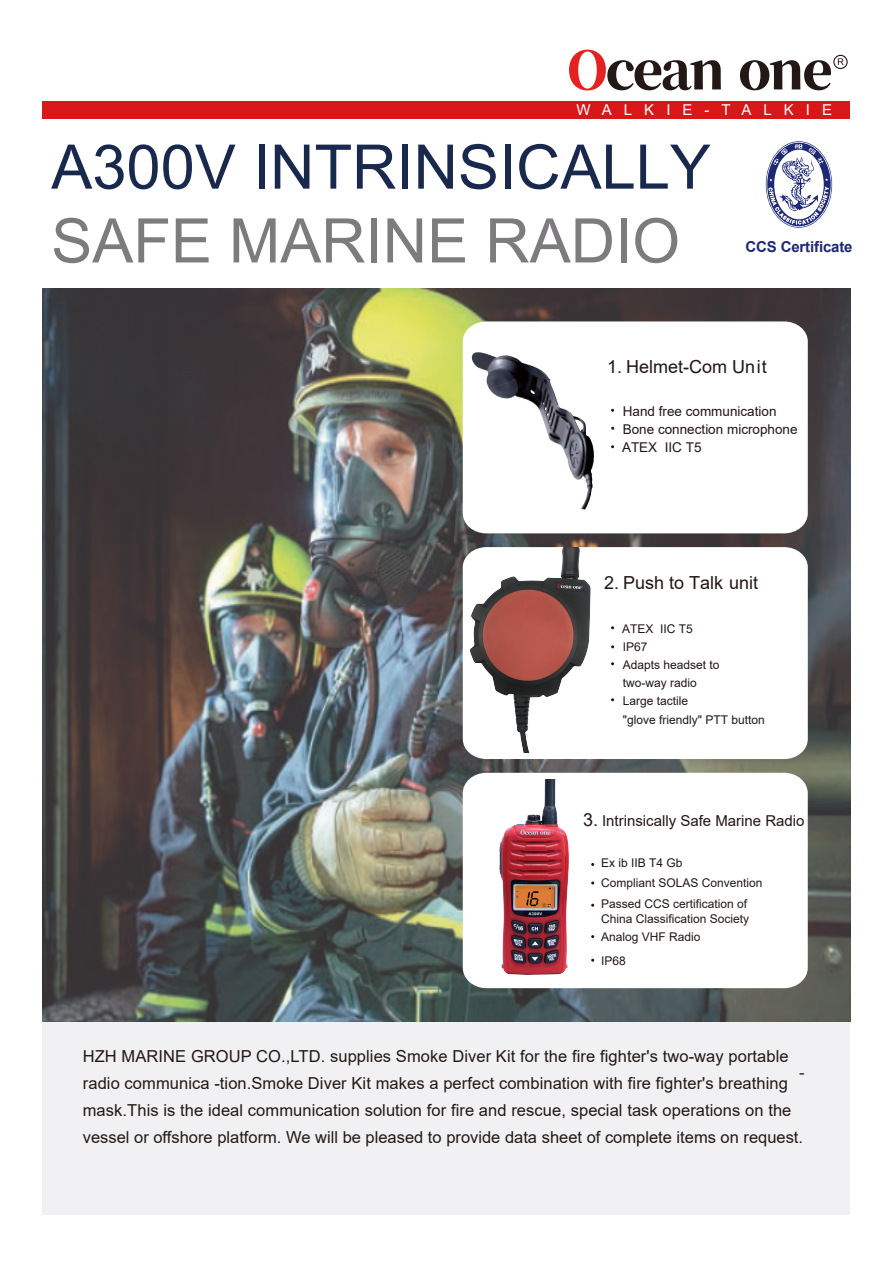
<style>
.page{position:relative;width:893px;height:1263px;background:#fff}
.page>*{position:absolute;margin:0;border:0;box-sizing:border-box;transform-origin:0 0}
.t1{font:61.5px "Arial";color:#19284d}
.t2{font:61.5px "Arial";color:#7d7b7d}
.t3{font:18px "Arial";color:#221614}
.t4{font:16.5px/27px "Arial";letter-spacing:.005em;color:#231815}
.t5{font:16.5px "Arial";color:#3d3939}
.t6{font:15px "Arial";color:#221614}
.t7{font:700 15px "Arial";letter-spacing:-.01em;color:#1d2975}
.t8{font:15px "Arial";letter-spacing:.8em;color:#fff}
.t9{font:13.5px/18px "Arial";color:#221614}
.t10{font:12px/14.4px "Arial";color:#231815}
.t11{font:12px/18.1px "Arial";color:#221614}
.s1{font-size:18px}
</style>
<div class="page">
<div style="left:42px;top:101px;width:808px;height:18px;background:#d71718"></div>
<div style="left:42px;top:1021px;width:808px;height:194px;background:#f1f1f3"></div>
<img style="left:43px;top:289px;width:807px;height:732px">
<svg style="left:463px;top:321px;width:345px;height:212px"></svg>
<svg style="left:463px;top:547px;width:345px;height:212px"></svg>
<svg style="left:463px;top:773px;width:345px;height:215px"></svg>
<img style="left:469px;top:352px;width:128px;height:158px">
<svg style="left:569px;top:49px;width:279px;height:42px"></svg>
<img style="left:499px;top:780px;width:69px;height:194px">
<img style="left:513px;top:883px;width:46px;height:26px">
<img style="left:462px;top:547px;width:147px;height:205px">
<svg style="left:557px;top:584px;width:26px;height:5px"></svg>
<svg style="left:766px;top:141px;width:66px;height:87px"></svg>
<p class="t8" style="left:576px;top:100px;width:257px">WALKIE-TALKIE</p>
<h1 class="t1" style="left:51px;top:125px;width:661px">A300V INTRINSICALLY</h1>
<h1 class="t2" style="left:51px;top:198px;width:630px">SAFE MARINE RADIO</h1>
<p class="t7" style="left:745px;top:236px;width:109px">CCS Certificate</p>
<p class="t3" style="left:607px;top:355px;width:161px">1. Helmet-Com Unit</p>
<p class="t9" style="left:623px;top:402px;width:176px">Hand free communication<br>Bone connection microphone</p>
<p class="t9" style="left:622px;top:438px;width:81px">ATEX IIC T5</p>
<p class="t3" style="left:604px;top:571px;width:155px">2. Push to Talk unit</p>
<p class="t11" style="left:622px;top:619px;width:72px">ATEX IIC T5</p>
<p class="t11" style="left:623px;top:656px;width:143px">Adapts headset to two-way radio<br>Large tactile<br>"glove friendly" PTT button</p>
<p class="t10" style="left:623px;top:640px;width:26px">IP67</p>
<p class="t6" style="left:583px;top:810px;width:223px"><span class="s1">3.</span> Intrinsically Safe Marine Radio</p>
<p class="t11" style="left:601px;top:854px;width:83px">Ex ib IIB T4 Gb</p>
<p class="t10" style="left:601px;top:876px;width:163px">Compliant SOLAS Convention</p>
<p class="t10" style="left:601px;top:897px;width:150px">Passed CCS certification of<br>China Classification Society</p>
<p class="t10" style="left:601px;top:954px;width:26px">IP68</p>
<p class="t10" style="left:601px;top:930px;width:101px">Analog VHF Radio</p>
<p class="t4" style="left:83px;top:1042px;width:722px">HZH MARINE GROUP CO.,LTD. supplies Smoke Diver Kit for the fire fighter's two-way portable radio communica -tion.Smoke Diver Kit makes a perfect combination with fire fighter's breathing mask.This is the ideal communication solution for fire and rescue, special task operations on the vessel or offshore platform. We will be pleased to provide data sheet of complete items on request.</p>
<p class="t5" style="left:799px;top:1061px;width:7px">-</p>
</div>
